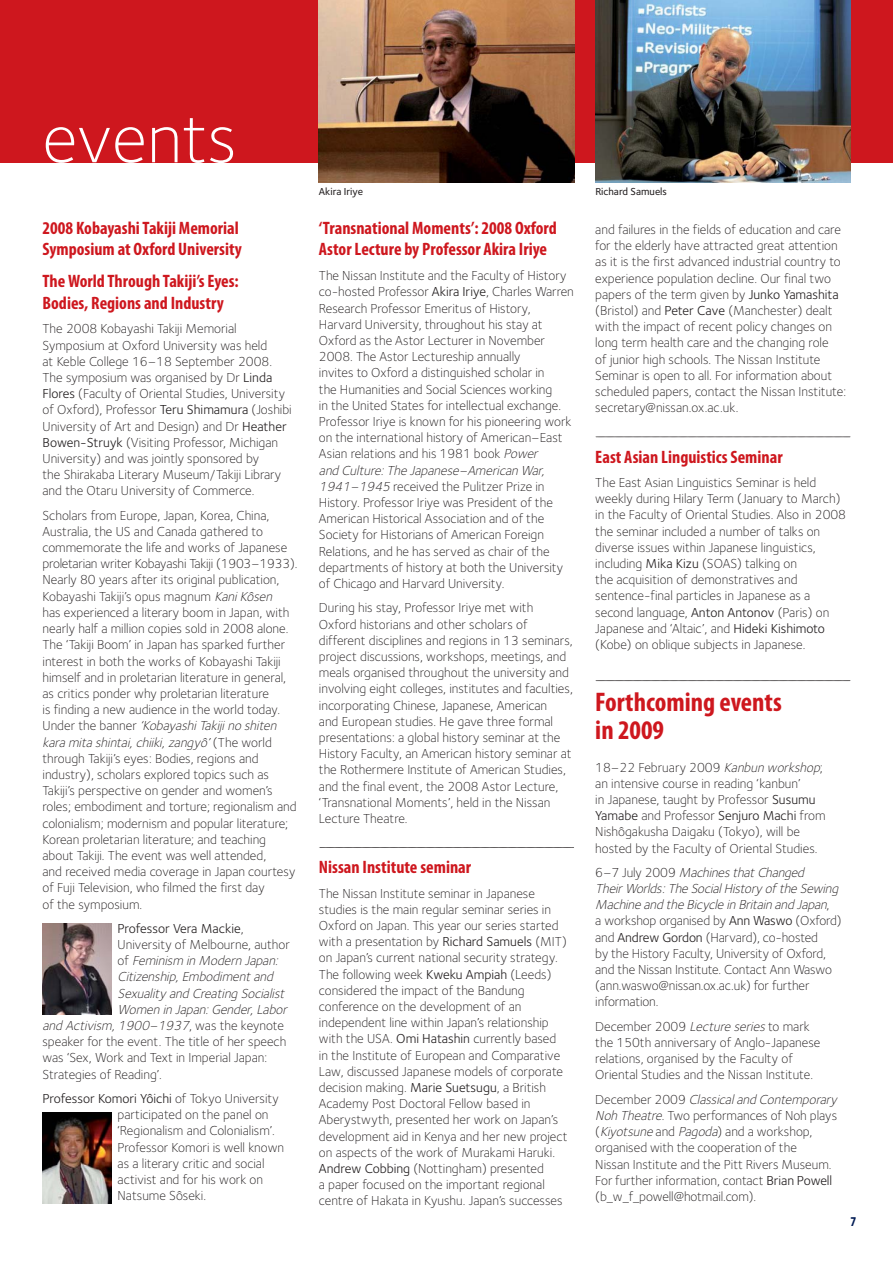
<style>
.page{position:relative;width:893px;height:1263px;background:#fff}
.page>*{position:absolute;margin:0;border:0;box-sizing:border-box;transform-origin:0 0}
.t1{font:300 72px "Foundry Sterling";color:#fff}
.t2{font:700 condensed 27px/28.5px "Myriad Pro";color:#ce171e}
.t3{font:700 condensed 18px/21.3px "Myriad Pro";color:#ce171e}
.t4{font:300 13.5px/16.2px "Foundry Sterling";color:#231f20}
.t5{font:italic 300 13.5px "Foundry Sterling";color:#231f20}
.t6{font:13.5px "Foundry Sterling";color:#231f20}
.t7{font:700 condensed 13.5px "Myriad Pro";color:#001b54}
.t8{font:500 10.5px "Foundry Sterling";color:#231f20}
.s1{font-weight:400}
.s2{font-style:italic}
.s3{font-weight:300}
.s4{font-style:normal}
</style>
<div class="page">
<div style="left:0;top:0;width:893px;height:162px;background:#ce171e"></div>
<svg style="left:319px;top:847px;width:255px;height:1px"></svg>
<svg style="left:596px;top:437px;width:254px;height:1px"></svg>
<svg style="left:595px;top:680px;width:256px;height:1px"></svg>
<img style="left:319px;top:0;width:255px;height:182px">
<img style="left:595px;top:0;width:255px;height:182px">
<img style="left:43px;top:1112px;width:69px;height:91px">
<img style="left:43px;top:923px;width:69px;height:91px">
<h1 class="t1" style="left:43px;top:111px;width:196px">events</h1>
<h3 class="t3" style="left:43px;top:219px;width:201px">2008 Kobayashi Takiji Memorial<br>Symposium at Oxford University</h3>
<h3 class="t3" style="left:43px;top:272px;width:198px">The World Through Takiji’s Eyes:<br>Bodies, Regions and Industry</h3>
<p class="t4" style="left:43px;top:322px;width:251px">The 2008 Kobayashi Takiji Memorial Symposium at Oxford University was held<br>at Keble College 16–18 September 2008.<br>The symposium was organised by Dr <span class="s1">Linda Flores</span> (Faculty of Oriental Studies, University of Oxford), Professor <span class="s1">Teru Shimamura</span> (Joshibi University of Art and Design) and Dr <span class="s1">Heather Bowen-Struyk</span> (Visiting Professor, Michigan University) and was jointly sponsored by<br>the Shirakaba Literary Museum/Takiji Library and the Otaru University of Commerce.</p>
<p class="t4" style="left:43px;top:508px;width:256px">Scholars from Europe, Japan, Korea, China, Australia, the US and Canada gathered to commemorate the life and works of Japanese proletarian writer Kobayashi Takiji (1903–1933).<br>Nearly 80 years after its original publication, Kobayashi Takiji’s opus magnum <span class="s2">KaniKôsen<br></span>has experienced a literary boom in Japan, with nearly half a million copies sold in 2008 alone.<br>The ‘Takiji Boom’ in Japan has sparked further interest in both the works of Kobayashi Takiji himself and in proletarian literature in general, as critics ponder why proletarian literature<br>is finding a new audience in the world today.<br>U n d e r t h e b a n n e r <span class="s2">‘KobayashiTakijino shiten kara mita shintai,chiiki,zangyô’</span>( T h e w o r l d through Takiji’s eyes: Bodies, regions and industry), scholars explored topics such as Takiji’s perspective on gender and women’s roles; embodiment and torture; regionalism and colonialism; modernism and popular literature; Korean proletarian literature; and teaching about Takiji. The event was well attended,<br>and received media coverage in Japan courtesy of Fuji Television, who filmed the first day<br>of the symposium.</p>
<p class="t6" style="left:118px;top:923px;width:128px">Professor Vera Mackie<span class="s3">,</span></p>
<p class="t4" style="left:118px;top:937px;width:174px">University of Melbourne, author</p>
<p class="t5" style="left:118px;top:955px;width:164px"><span class="s4">o f</span> Feminism in Modern Japan:</p>
<p class="t5" style="left:118px;top:972px;width:160px">Citizenship,Embodimentand</p>
<p class="t5" style="left:118px;top:988px;width:171px">Sexuality and Creating Socialist</p>
<p class="t5" style="left:118px;top:1004px;width:173px">Women in Japan:Gender,Labor</p>
<p class="t5" style="left:43px;top:1020px;width:243px">and Activism,1900–1937<span class="s4">, w a s t h e key n ot e</span></p>
<p class="t4" style="left:43px;top:1035px;width:245px">speaker for the event. The title of her speech</p>
<p class="t4" style="left:43px;top:1051px;width:226px">was ‘Sex, Work and Text in Imperial Japan:</p>
<p class="t4" style="left:43px;top:1067px;width:121px">Strategies of Reading’.</p>
<p class="t4" style="left:118px;top:1091px;width:168px;text-indent:-75px"><span class="s1">Professor Komori Yôichi</span> of Tokyo University participated on the panel on ‘Regionalism and Colonialism’.<br>Professor Komori is well known as a literary critic and social activist and for his work on<br>Natsume Sôseki.</p>
<p class="t8" style="left:319px;top:187px;width:46px">Akira Iriye</p>
<p class="t8" style="left:595px;top:187px;width:73px">Richard Samuels</p>
<h3 class="t3" style="left:319px;top:219px;width:240px">‘Transnational Moments’: 2008 Oxford<br>Astor Lecture by Professor Akira Iriye</h3>
<p class="t4" style="left:319px;top:269px;width:256px">The Nissan Institute and the Faculty of History co-hosted Professor <span class="s1">Akira Iriye</span>, Charles Warren Research Professor Emeritus of History, Harvard University, throughout his stay at Oxford as the Astor Lecturer in November 2008. The Astor Lectureship annually<br>invites to Oxford a distinguished scholar in<br>the Humanities and Social Sciences working<br>in the United States for intellectual exchange.<br>Professor Iriye is known for his pioneering work on the international history of American–East Asian relations and his 1981 book <span class="s2">Power<br>and Culture:The Japanese–American War, 1941–1945</span>received the Pulitzer Prize in History. Professor Iriye was President of the American Historical Association and of the Society for Historians of American Foreign Relations, and he has served as chair of the departments of history at both the University of Chicago and Harvard University.</p>
<p class="t4" style="left:319px;top:601px;width:256px">During his stay, Professor Iriye met with Oxford historians and other scholars of different disciplines and regions in 13 seminars, project discussions, workshops, meetings, and meals organised throughout the university and involving eight colleges, institutes and faculties, incorporating Chinese, Japanese, American<br>and European studies. He gave three formal presentations: a global history seminar at the History Faculty, an American history seminar at the Rothermere Institute of American Studies, and the final event, the 2008 Astor Lecture, ‘Transnational Moments’, held in the Nissan Lecture Theatre.</p>
<h3 class="t3" style="left:319px;top:858px;width:154px">Nissan Institute seminar</h3>
<p class="t4" style="left:319px;top:886px;width:250px">The Nissan Institute seminar in Japanese studies is the main regular seminar series in Oxford on Japan. This year our series started with a presentation by <span class="s1">Richard Samuels</span> (MIT) on Japan’s current national security strategy.<br>The following week <span class="s1">Kweku Ampiah</span> (Leeds) considered the impact of the Bandung conference on the development of an independent line within Japan’s relationship with the USA. <span class="s1">Omi Hatashin</span> currently based in the Institute of European and Comparative Law, discussed Japanese models of corporate decision making. <span class="s1">Marie Suetsugu</span>, a British Academy Post Doctoral Fellow based in Aberystwyth, presented her work on Japan’s development aid in Kenya and her new project on aspects of the work of Murakami Haruki.<br><span class="s1">Andrew Cobbing</span> (Nottingham) presented<br>a paper focused on the important regional centre of Hakata in Kyushu. Japan’s successes</p>
<p class="t4" style="left:595px;top:223px;width:252px">and failures in the fields of education and care for the elderly have attracted great attention as it is the first advanced industrial country to experience population decline. Our final two papers of the term given by <span class="s1">Junko Yamashita </span>(Bristol) and <span class="s1">Peter Cave</span> (Manchester) dealt with the impact of recent policy changes on long term health care and the changing role<br>of junior high schools. The Nissan Institute Seminar is open to all. For information about scheduled papers, contact the Nissan Institute: secretary@nissan.ox.ac.uk.</p>
<h3 class="t3" style="left:595px;top:447px;width:189px">East Asian Linguistics Seminar</h3>
<p class="t4" style="left:595px;top:475px;width:252px">The East Asian Linguistics Seminar is held weekly during Hilary Term (January to March) in the Faculty of Oriental Studies. Also in 2008 the seminar included a number of talks on diverse issues within Japanese linguistics, including <span class="s1">Mika Kizu</span> (SOAS) talking on<br>the acquisition of demonstratives and sentence-final particles in Japanese as a second language, <span class="s1">Anton Antonov</span> (Paris) on Japanese and ‘Altaic’, and <span class="s1">Hideki Kishimoto </span>(Kobe) on oblique subjects in Japanese.</p>
<h2 class="t2" style="left:595px;top:690px;width:188px">Forthcoming events in 2009</h2>
<p class="t4" style="left:595px;top:760px;width:232px">18–22 February 2009 <span class="s2">Kanbun workshop</span>; an intensive course in reading ‘kanbun’<br>in Japanese, taught by Professor <span class="s1">Susumu Yamabe</span> and Professor <span class="s1">Senjuro Machi</span> from Nishôgakusha Daigaku (Tokyo), will be hosted by the Faculty of Oriental Studies.</p>
<p class="t4" style="left:595px;top:865px;width:248px">6 – 7 J u l y 2 0 0 9 <span class="s2">Machines thatChanged TheirWorlds:The SocialHistory of the Sewing Machine and the Bicycle in Britain and Japan</span>,<br>a workshop organised by <span class="s1">Ann Waswo</span> (Oxford) and <span class="s1">Andrew Gordon</span> (Harvard), co-hosted<br>by the History Faculty, University of Oxford, and the Nissan Institute. Contact Ann Waswo (ann.waswo@nissan.ox.ac.uk) for further information.</p>
<p class="t4" style="left:595px;top:1019px;width:227px">December 2009 <span class="s2">Lecture series</span>to mark the 150th anniversary of Anglo-Japanese relations, organised by the Faculty of Oriental Studies and the Nissan Institute.</p>
<p class="t4" style="left:595px;top:1092px;width:243px">D e c e m b e r 2 0 0 9 <span class="s2">Classicaland Contemporary Noh Theatre</span>. Two performances of Noh plays (<span class="s2">Kiyotsune</span>and <span class="s2">Pagoda</span>) and a workshop, organised with the cooperation of the<br>Nissan Institute and the Pitt Rivers Museum.<br>For further information, contact <span class="s1">Brian Powell </span>(b_w_f_powell@hotmail.com).</p>
<p class="t7" style="left:850px;top:1217px;width:7px">7</p>
</div>
